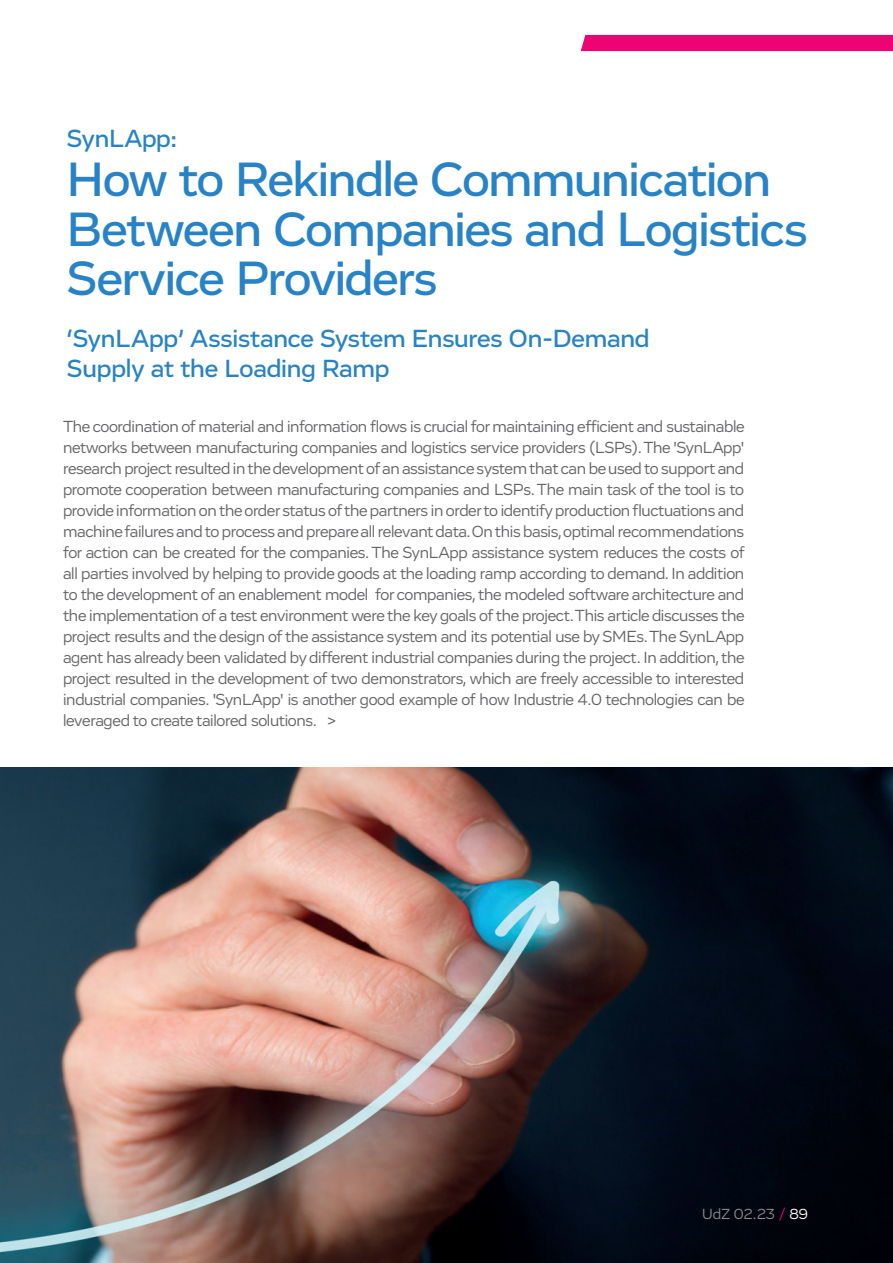
<style>
.page{position:relative;width:893px;height:1263px;background:#fff}
.page>*{position:absolute;margin:0;border:0;box-sizing:border-box;transform-origin:0 0}
.t1{font:500 49.5px/49.5px "Vito";letter-spacing:-.02em;color:#2783c5}
.t2{font:500 25.5px/30px "Vito";letter-spacing:-.01em;color:#2783c5}
.t3{font:16.5px/21px "Vito";letter-spacing:-.02em;color:#636366;text-align:justify}
.t4{font:15px "Vito";letter-spacing:-.005em;color:#8a8c8f}
.s1{color:#ed0372}
.s2{color:#fff}
</style>
<div class="page">
<div style="left:581px;top:35px;width:312px;height:16px;background:#ed0372"></div>
<img style="left:0;top:767px;width:893px;height:496px">
<h2 class="t2" style="left:67px;top:123px;width:112px">SynLApp:</h2>
<h1 class="t1" style="left:67px;top:154px;width:742px">How to Rekindle Communication<br>Between Companies and Logistics<br>Service Providers</h1>
<h2 class="t2" style="left:67px;top:323px;width:584px">‘SynLApp’ Assistance System Ensures On-Demand<br>Supply at the Loading Ramp</h2>
<p class="t3" style="left:63px;top:416px;width:683px">The coordination of material and information flows is crucial for maintaining efficient and sustainable networks between manufacturing companies and logistics service providers (LSPs). The 'SynLApp' research project resulted in the development of an assistance system that can be used to support and promote cooperation between manufacturing companies and LSPs. The main task of the tool is to provide information on the order status of the partners in order to identify production fluctuations and machine failures and to process and prepare all relevant data. On this basis, optimal recommendations for action can be created for the companies. The SynLApp assistance system reduces the costs of all parties involved by helping to provide goods at the loading ramp according to demand. In addition to the development of an enablement model for companies, the modeled software architecture and the implementation of a test environment were the key goals of the project. This article discusses the project results and the design of the assistance system and its potential use by SMEs. The SynLApp agent has already been validated by different industrial companies during the project. In addition, the project resulted in the development of two demonstrators, which are freely accessible to interested industrial companies. 'SynLApp' is another good example of how Industrie 4.0 technologies can be leveraged to create tailored solutions. &gt;</p>
<p class="t4" style="left:702px;top:1205px;width:107px">UdZ 02.23 <span class="s1">/</span> <span class="s2">89</span></p>
</div>
